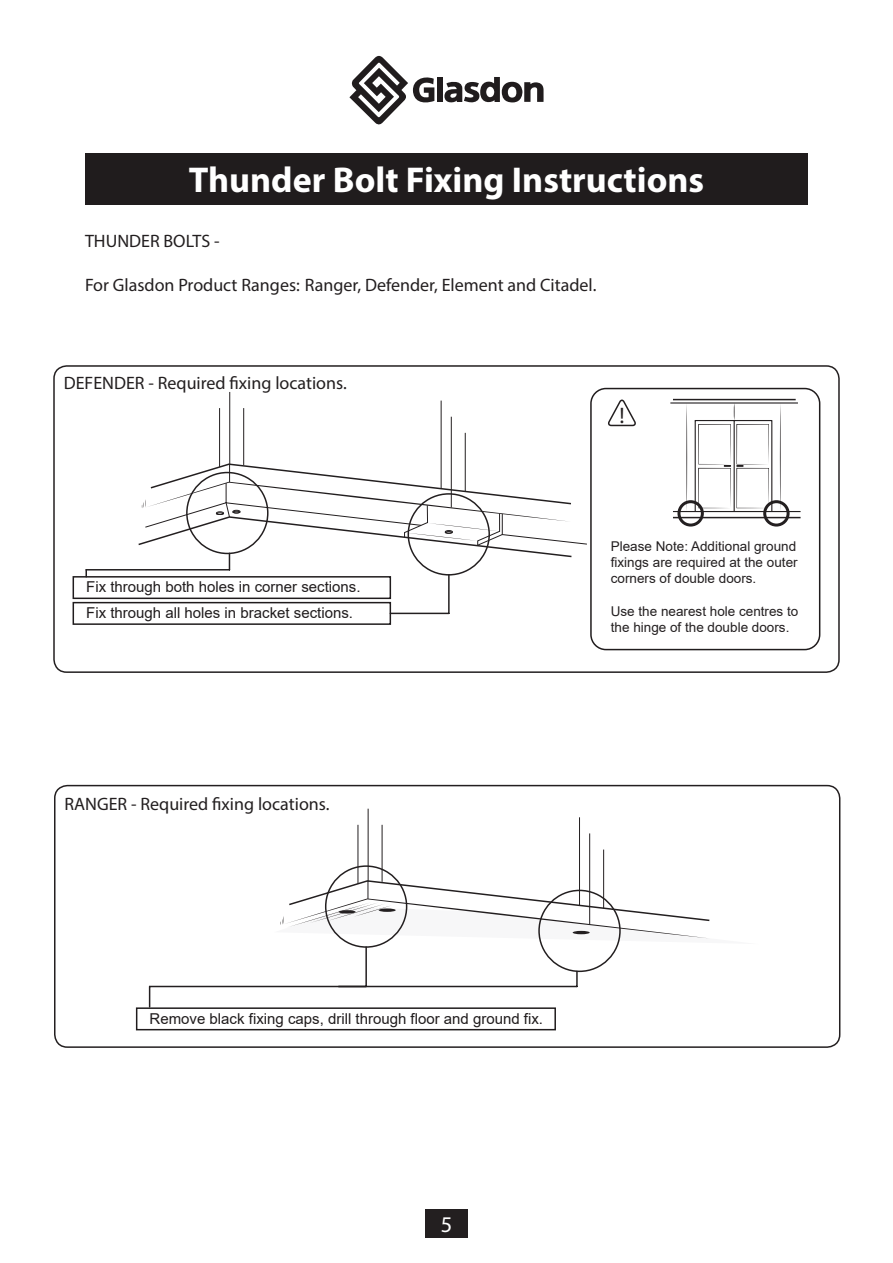
<style>
.page{position:relative;width:893px;height:1263px;background:#fff}
.page>*{position:absolute;margin:0;border:0;box-sizing:border-box;transform-origin:0 0}
.t1{font:700 36px "Myriad Pro";color:#fff}
.t2{font:22.5px "Myriad Pro";color:#231f20}
.t3{font:22.5px "Myriad Pro";color:#fff}
.t4{font:18px "Myriad Pro";color:#231f20}
.t5{font:15px/25.8px "Arial";color:#201c1d}
.t6{font:13.5px/16.2px "Arial";color:#231f20;text-align:justify}
</style>
<div class="page">
<div style="left:437px;top:78px;width:5px;height:24px;background:#201c1d"></div>
<svg style="left:349px;top:56px;width:85px;height:68px"></svg>
<svg style="left:444px;top:77px;width:100px;height:26px"></svg>
<div style="left:85px;top:153px;width:723px;height:51px;background:#201c1d"></div>
<div style="left:73px;top:576px;width:318px;height:23px;border:2px solid #201c1d"></div>
<div style="left:73px;top:602px;width:318px;height:23px;border:2px solid #201c1d"></div>
<svg style="left:608px;top:399px;width:28px;height:28px"></svg>
<hr style="left:673px;top:511px;width:127px;height:1px;background:#231f20">
<hr style="left:670px;top:402px;width:128px;height:2px;background:#231f20">
<hr style="left:673px;top:399px;width:123px;height:1px;background:#231f20">
<hr style="left:673px;top:517px;width:127px;height:1px;background:#231f20">
<svg style="left:676px;top:403px;width:115px;height:124px"></svg>
<hr style="left:86px;top:569px;width:143px;height:1px;background:#231f20">
<hr style="left:448px;top:575px;width:2px;height:38px;background:#231f20">
<hr style="left:390px;top:613px;width:59px;height:1px;background:#231f20">
<svg style="left:85px;top:570px;width:2px;height:7px"></svg>
<hr style="left:441px;top:401px;width:1px;height:88px;background:#231f20">
<hr style="left:451px;top:417px;width:1px;height:73px;background:#231f20">
<hr style="left:465px;top:433px;width:1px;height:59px;background:#231f20">
<hr style="left:219px;top:408px;width:1px;height:59px;background:#231f20">
<hr style="left:229px;top:392px;width:1px;height:73px;background:#231f20">
<hr style="left:243px;top:408px;width:1px;height:57px;background:#231f20">
<svg style="left:137px;top:463px;width:450px;height:113px"></svg>
<div style="left:590px;top:388px;width:230px;height:262px;border:2px solid #201c1d;border-radius:15px"></div>
<div style="left:53px;top:365px;width:787px;height:308px;border:2px solid #231f20;border-radius:13px"></div>
<div style="left:136px;top:1007px;width:420px;height:23px;border:2px solid #201c1d"></div>
<hr style="left:579px;top:817px;width:1px;height:88px;background:#231f20">
<hr style="left:589px;top:833px;width:1px;height:73px;background:#231f20">
<hr style="left:603px;top:849px;width:1px;height:59px;background:#231f20">
<hr style="left:358px;top:825px;width:1px;height:59px;background:#231f20">
<hr style="left:368px;top:809px;width:1px;height:73px;background:#231f20">
<hr style="left:382px;top:825px;width:1px;height:57px;background:#231f20">
<hr style="left:150px;top:986px;width:216px;height:1px;background:#231f20">
<hr style="left:339px;top:986px;width:238px;height:1px;background:#231f20">
<svg style="left:149px;top:986px;width:1px;height:21px"></svg>
<svg style="left:274px;top:865px;width:436px;height:121px"></svg>
<div style="left:54px;top:785px;width:786px;height:263px;border:2px solid #231f20;border-radius:13px"></div>
<div style="left:425px;top:1209px;width:43px;height:28px;background:#231f20"></div>
<p class="t1" style="left:189px;top:156px;width:517px">Thunder Bolt Fixing Instructions</p>
<p class="t4" style="left:85px;top:230px;width:136px">THUNDER BOLTS -</p>
<p class="t4" style="left:85px;top:273px;width:513px">For Glasdon Product Ranges: Ranger, Defender, Element and Citadel.</p>
<p class="t4" style="left:64px;top:372px;width:285px">DEFENDER - Required fixing locations.</p>
<p class="t5" style="left:86px;top:574px;width:276px">Fix through both holes in corner sections.<br>Fix through all holes in bracket sections.</p>
<p class="t4" style="left:65px;top:792px;width:267px">RANGER - Required fixing locations.</p>
<p class="t2" style="left:619px;top:401px;width:7px">!</p>
<p class="t6" style="left:611px;top:538px;width:188px">Please Note: Additional ground fixings are required at the outer corners of double doors.</p>
<p class="t6" style="left:611px;top:603px;width:189px">Use the nearest hole centres to the hinge of the double doors.</p>
<p class="t5" style="left:150px;top:1005px;width:395px">Remove black fixing caps, drill through floor and ground fix.</p>
<p class="t3" style="left:441px;top:1210px;width:13px">5</p>
</div>
